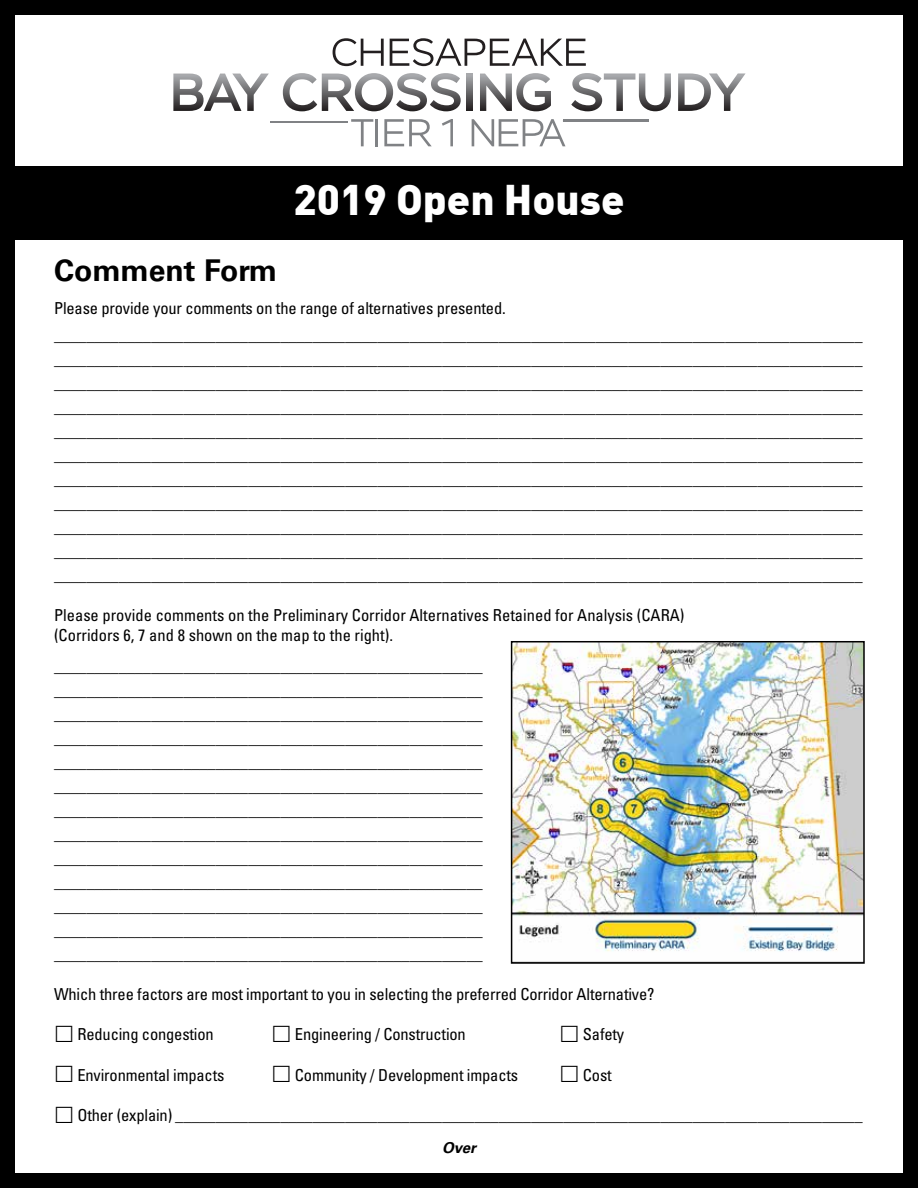
<style>
.page{position:relative;width:918px;height:1188px;background:#fff}
.page>*{position:absolute;margin:0;border:0;box-sizing:border-box;transform-origin:0 0}
.t1{font:900 42px "DIN";color:#fff}
.t2{font:700 30px "Univers";color:#000}
.t3{font:condensed 16.5px/24px "Univers";letter-spacing:-.01em;color:#000}
.t4{font:italic 700 15px "Univers";color:#000}
</style>
<div class="page">
<div style="left:0;top:0;width:918px;height:1188px;border:15px solid #000"></div>
<svg style="left:333px;top:38px;width:51px;height:28px"></svg>
<svg style="left:390px;top:38px;width:196px;height:28px"></svg>
<svg style="left:351px;top:119px;width:22px;height:27px"></svg>
<hr style="left:375px;top:119px;width:3px;height:27px;background:#808285">
<svg style="left:384px;top:119px;width:48px;height:27px"></svg>
<svg style="left:442px;top:119px;width:11px;height:27px"></svg>
<svg style="left:472px;top:119px;width:93px;height:27px"></svg>
<hr style="left:270px;top:121px;width:77px;height:2px;background:#808285">
<hr style="left:563px;top:120px;width:86px;height:2px;background:#808285">
<svg style="left:173px;top:74px;width:96px;height:37px"></svg>
<svg style="left:283px;top:73px;width:178px;height:38px"></svg>
<svg style="left:466px;top:74px;width:7px;height:37px"></svg>
<svg style="left:480px;top:73px;width:71px;height:38px"></svg>
<svg style="left:571px;top:73px;width:100px;height:38px"></svg>
<svg style="left:678px;top:73px;width:68px;height:38px"></svg>
<div style="left:0;top:166px;width:918px;height:73px;background:#000"></div>
<img style="left:514px;top:644px;width:348px;height:308px">
<div style="left:511px;top:641px;width:354px;height:323px;border:2px solid #000"></div>
<h1 class="t1" style="left:293px;top:172px;width:333px">2019 Open House</h1>
<h2 class="t2" style="left:54px;top:253px;width:225px">Comment Form</h2>
<p class="t3" style="left:54px;top:295px;width:810px;line-height:26.5px">Please provide your comments on the range of alternatives presented. ____________________________________________________________________________________________________</p>
<p class="t3" style="left:54px;top:347px;width:810px;text-align:justify">____________________________________________________________________________________________________ ____________________________________________________________________________________________________ ____________________________________________________________________________________________________ ____________________________________________________________________________________________________ ____________________________________________________________________________________________________ ____________________________________________________________________________________________________ ____________________________________________________________________________________________________ ____________________________________________________________________________________________________ ____________________________________________________________________________________________________ ____________________________________________________________________________________________________</p>
<p class="t3" style="left:54px;top:606px;width:632px;line-height:19.8px">Please provide comments on the Preliminary Corridor Alternatives Retained for Analysis (CARA) (Corridors 6, 7 and 8 shown on the map to the right).</p>
<p class="t3" style="left:54px;top:654px;width:430px;text-align:justify">_____________________________________________________ _____________________________________________________ _____________________________________________________ _____________________________________________________ _____________________________________________________ _____________________________________________________ _____________________________________________________ _____________________________________________________ _____________________________________________________ _____________________________________________________ _____________________________________________________ _____________________________________________________ _____________________________________________________</p>
<p class="t3" style="left:54px;top:982px;width:602px">Which three factors are most important to you in selecting the preferred Corridor Alternative?</p>
<p class="t3" style="left:77px;top:1022px;width:138px">Reducing congestion</p>
<p class="t3" style="left:295px;top:1022px;width:172px">Engineering / Construction</p>
<p class="t3" style="left:583px;top:1022px;width:43px">Safety</p>
<p class="t3" style="left:77px;top:1062px;width:148px">Environmental impacts</p>
<p class="t3" style="left:295px;top:1062px;width:225px">Community / Development impacts</p>
<p class="t3" style="left:583px;top:1062px;width:30px">Cost</p>
<p class="t3" style="left:77px;top:1103px;width:787px">Other (explain) _____________________________________________________________________________________</p>
<p class="t4" style="left:442px;top:1139px;width:35px">Over</p>
</div>
